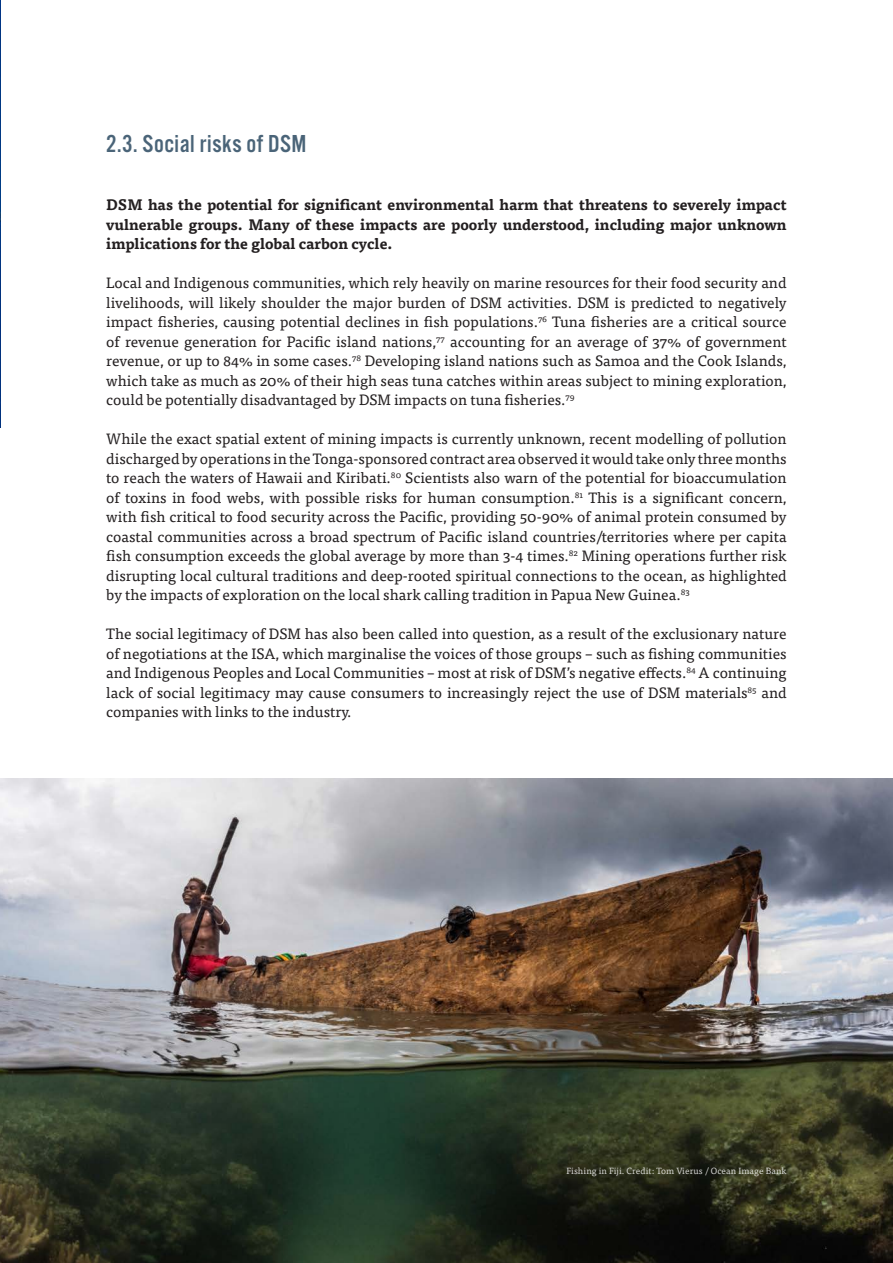
<style>
.page{position:relative;width:893px;height:1263px;background:#fff}
.page>*{position:absolute;margin:0;border:0;box-sizing:border-box;transform-origin:0 0}
.T_SMALL_BLUE{font:25.5px "Alternate Got No 3 D";letter-spacing:.02em;color:#4a6478}
.t1{font:15px/19.5px "Tisa Pro";color:#231f20;text-align:justify}
.t2{font:700 15px/19.5px "Tisa Pro";color:#231f20;text-align:justify}
.t3{font:9px "Tisa Pro";letter-spacing:.01em;color:#fff}
</style>
<div class="page">
<img style="left:0;top:779px;width:893px;height:484px">
<img style="left:0;top:0;width:1px;height:427px">
<p class="T_SMALL_BLUE" style="left:106px;top:130px;width:202px">2.3. Social risks of DSM</p>
<p class="t2" style="left:106px;top:194px;width:682px">DSM has the potential for significant environmental harm that threatens to severely impact vulnerable groups. Many of these impacts are poorly understood, including major unknown implications for the global carbon cycle.</p>
<p class="t1" style="left:106px;top:272px;width:682px">Local and Indigenous communities, which rely heavily on marine resources for their food security and livelihoods, will likely shoulder the major burden of DSM activities. DSM is predicted to negatively impact fisheries, causing potential declines in fish populations.<sup>76</sup> Tuna fisheries are a critical source of revenue generation for Pacific island nations,<sup>77</sup> accounting for an average of 37% of government revenue, or up to 84% in some cases.<sup>78</sup> Developing island nations such as Samoa and the Cook Islands, which take as much as 20% of their high seas tuna catches within areas subject to mining exploration, could be potentially disadvantaged by DSM impacts on tuna fisheries.<sup>79</sup></p>
<p class="t1" style="left:106px;top:428px;width:682px">While the exact spatial extent of mining impacts is currently unknown, recent modelling of pollution discharged by operations in the Tonga-sponsored contract area observed it would take only three months to reach the waters of Hawaii and Kiribati.<sup>80</sup> Scientists also warn of the potential for bioaccumulation of toxins in food webs, with possible risks for human consumption.<sup>81</sup> This is a significant concern, with fish critical to food security across the Pacific, providing 50-90% of animal protein consumed by coastal communities across a broad spectrum of Pacific island countries/territories where per capita fish consumption exceeds the global average by more than 3-4 times.<sup>82</sup> Mining operations further risk disrupting local cultural traditions and deep-rooted spiritual connections to the ocean, as highlighted by the impacts of exploration on the local shark calling tradition in Papua New Guinea.<sup>83</sup></p>
<p class="t1" style="left:106px;top:623px;width:682px">The social legitimacy of DSM has also been called into question, as a result of the exclusionary nature of negotiations at the ISA, which marginalise the voices of those groups – such as fishing communities and Indigenous Peoples and Local Communities – most at risk of DSM’s negative effects.<sup>84</sup> A continuing lack of social legitimacy may cause consumers to increasingly reject the use of DSM materials<sup>85</sup> and companies with links to the industry.</p>
<p class="t3" style="left:566px;top:1164px;width:222px">Fishing in Fiji. Credit: Tom Vierus / Ocean Image Bank</p>
</div>
